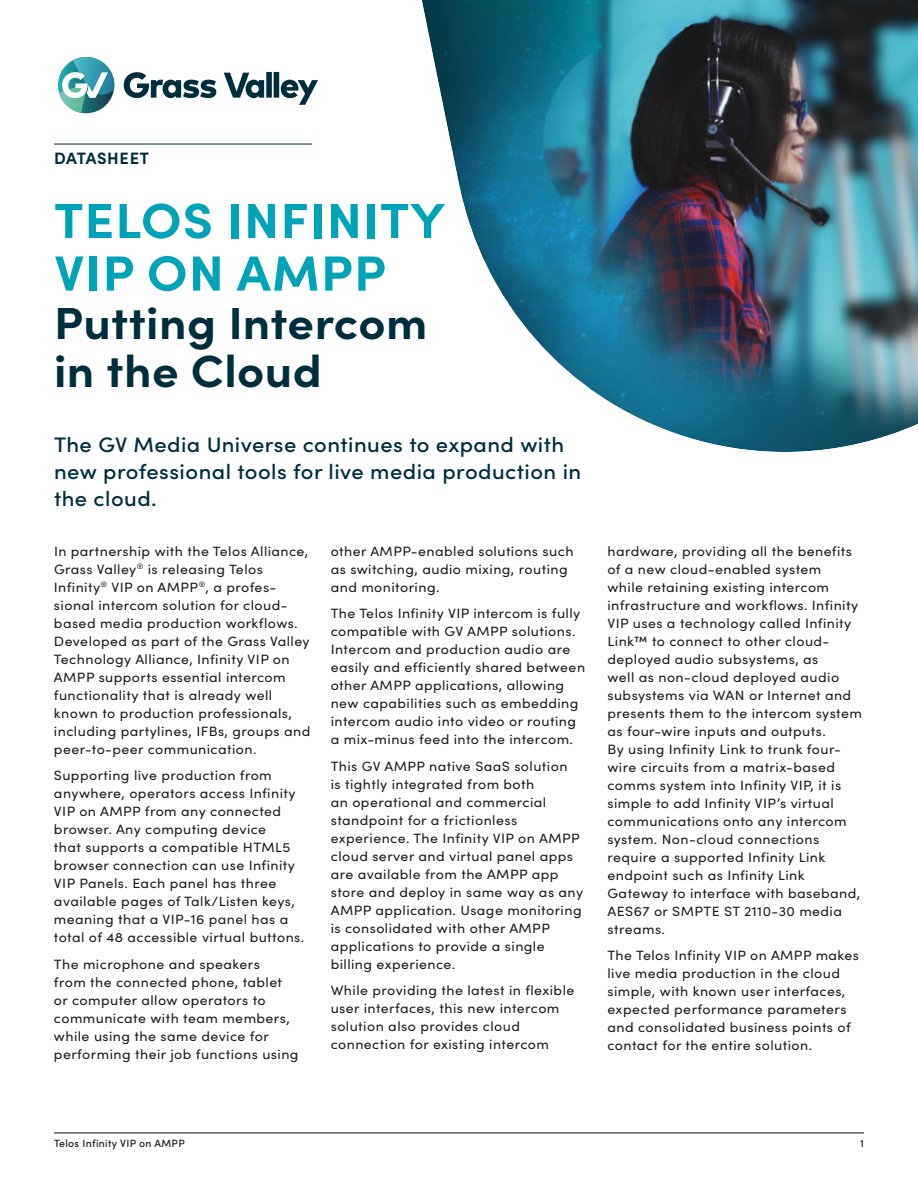
<style>
.page{position:relative;width:918px;height:1188px;background:#fff}
.page>*{position:absolute;margin:0;border:0;box-sizing:border-box;transform-origin:0 0}
.t1{font:700 49.5px/52.5px "Sofia Pro";letter-spacing:.02em;color:#00a3b7;scale:1.05 1}
.t2{font:700 45px/48px "Sofia Pro";letter-spacing:.01em;color:#002e3d;scale:1.05 1}
.t3{font:500 21px/27px "Sofia Pro";letter-spacing:.02em;color:#002e3d;scale:1.05 1}
.t4{font:700 16.5px "Sofia Pro";letter-spacing:.035em;color:#002e3d}
.t5{font:13.5px/18px "Sofia Pro";letter-spacing:.03em;color:#1d1d1b;scale:1.05 1}
.t6{font:500 10.5px "Sofia Pro";letter-spacing:.03em;color:#1d1d1b}
</style>
<div class="page">
<img style="left:130px;top:0;width:788px;height:452px">
<hr style="left:54px;top:1132px;width:810px;height:1px;background:#1d1d1b">
<svg style="left:59px;top:57px;width:55px;height:56px"></svg>
<svg style="left:124px;top:72px;width:194px;height:33px"></svg>
<hr style="left:54px;top:144px;width:258px;height:1px;background:#002e3d">
<p class="t4" style="left:54px;top:145px;width:96px">DATASHEET</p>
<h1 class="t1" style="left:54px;top:191px;width:374px">TELOS INFINITY<br>VIP ON AMPP</h1>
<h2 class="t2" style="left:54px;top:295px;width:357px">Putting Intercom in the Cloud</h2>
<h3 class="t3" style="left:54px;top:430px;width:504px">The GV Media Universe continues to expand with new professional tools for live media production in the cloud.</h3>
<p class="t5" style="left:54px;top:541px;width:246px">In partnership with the Telos Alliance, Grass Valley<sup>®</sup> is releasing Telos Infinity<sup>®</sup> VIP on AMPP<sup>®</sup>, a profes&shy;sional intercom solution for cloud&shy;based media production workflows.<br>Developed as part of the Grass Valley Technology Alliance, Infinity VIP on AMPP supports essential intercom functionality that is already well known to production professionals, including partylines, IFBs, groups and peer-to-peer communication.</p>
<p class="t5" style="left:54px;top:766px;width:240px">Supporting live production from anywhere, operators access Infinity VIP on AMPP from any connected browser. Any computing device<br>that supports a compatible HTML5 browser connection can use Infinity VIP Panels. Each panel has three available pages of Talk/Listen keys, meaning that a VIP-16 panel has a total of 48 accessible virtual buttons.</p>
<p class="t5" style="left:54px;top:954px;width:234px">The microphone and speakers<br>from the connected phone, tablet or computer allow operators to communicate with team members, while using the same device for performing their job functions using</p>
<p class="t5" style="left:331px;top:541px;width:233px">other AMPP-enabled solutions such as switching, audio mixing, routing and monitoring.</p>
<p class="t5" style="left:331px;top:604px;width:244px">The Telos Infinity VIP intercom is fully compatible with GV AMPP solutions.<br>Intercom and production audio are easily and efficiently shared between other AMPP applications, allowing new capabilities such as embedding intercom audio into video or routing a mix-minus feed into the intercom.</p>
<p class="t5" style="left:331px;top:756px;width:242px">This GV AMPP native SaaS solution<br>is tightly integrated from both<br>an operational and commercial standpoint for a frictionless experience. The Infinity VIP on AMPP cloud server and virtual panel apps are available from the AMPP app store and deploy in same way as any<br>AMPP application. Usage monitoring is consolidated with other AMPP applications to provide a single billing experience.</p>
<p class="t5" style="left:331px;top:981px;width:234px">While providing the latest in flexible user interfaces, this new intercom solution also provides cloud connection for existing intercom</p>
<p class="t5" style="left:607px;top:541px;width:244px">hardware, providing all the benefits of a new cloud-enabled system<br>while retaining existing intercom infrastructure and workflows. Infinity VIP uses a technology called Infinity Link™ to connect to other cloud&shy;deployed audio subsystems, as<br>well as non-cloud deployed audio subsystems via WAN or Internet and presents them to the intercom system as four-wire inputs and outputs.<br>By using Infinity Link to trunk four&shy;wire circuits from a matrix-based comms system into Infinity VIP, it is simple to add Infinity VIP’s virtual communications onto any intercom system. Non-cloud connections require a supported Infinity Link endpoint such as Infinity Link Gateway to interface with baseband, AES67 or SMPTE ST 2110-30 media streams.</p>
<p class="t5" style="left:607px;top:946px;width:241px">The Telos Infinity VIP on AMPP makes live media production in the cloud simple, with known user interfaces, expected performance parameters and consolidated business points of contact for the entire solution.</p>
<p class="t6" style="left:54px;top:1136px;width:132px">Telos Infinity VIP on AMPP</p>
<p class="t6" style="left:860px;top:1136px;width:5px">1</p>
</div>
